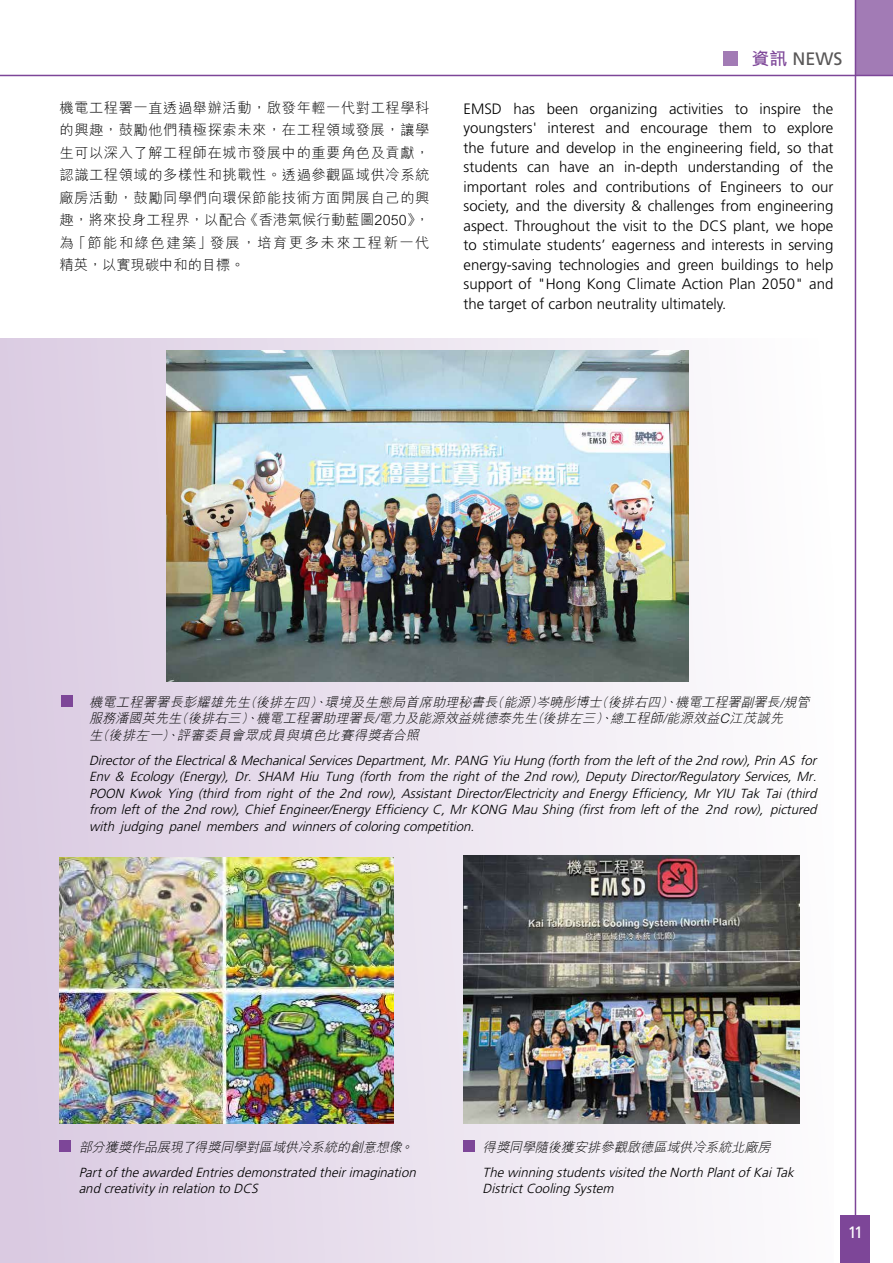
<style>
.page{position:relative;width:893px;height:1263px;background:#fff}
.page>*{position:absolute;margin:0;border:0;box-sizing:border-box;transform-origin:0 0}
.t1{font:18px "Frutiger LT Std";color:#595757}
.t2{font:16.5px "Frutiger LT Std";color:#fff;scale:.96 1}
.t3{font:300 15px/19.5px "Frutiger LT Std";color:#000;text-align:justify}
.t4{font:300 14.25px/22.5px "M Hei HK";letter-spacing:.015em;color:#000;text-align:justify}
.t5{font:italic 300 13.2px/16.5px "Frutiger LT Std";color:#000}
.t6{font:italic 300 13.2px/16.5px "M Hei HK";color:#000}
.s1{font-family:"M Hei HK";font-weight:700;font-size:17.4px;color:#7d4698}
</style>
<div class="page">
<div style="left:841px;top:1215px;width:29px;height:48px;background:#7d4698"></div>
<div style="left:723px;top:51px;width:15px;height:15px;background:#a27bb5"></div>
<div style="left:855px;top:0;width:38px;height:75px;background:#a27bb5"></div>
<hr style="left:0;top:75px;width:893px;height:1px;background:#7d4698">
<hr style="left:855px;top:0;width:1px;height:1215px;background:#7d4698">
<div style="left:0;top:338px;width:833px;height:924px;background:linear-gradient(to right,#d9cae1,#fefdfe)"></div>
<img style="left:59px;top:857px;width:335px;height:267px">
<div style="left:60px;top:1141px;width:11px;height:11px;background:#7d4698"></div>
<div style="left:463px;top:1141px;width:12px;height:11px;background:#7d4698"></div>
<img style="left:463px;top:856px;width:337px;height:268px">
<img style="left:167px;top:350px;width:522px;height:331px">
<div style="left:61px;top:696px;width:12px;height:11px;background:#7d4698"></div>
<p class="t4" style="left:60px;top:96px;width:371px">機電工程署一直透過舉辦活動，啟發年輕一代對工程學科的興趣，鼓勵他們積極探索未來，在工程領域發展，讓學生可以深入了解工程師在城市發展中的重要角色及貢獻，認識工程領域的多樣性和挑戰性。透過參觀區域供冷系統廠房活動，鼓勵同學們向環保節能技術方面開展自己的興趣，將來投身工程界，以配合《香港氣候行動藍圖2050》，為「節能和綠色建築」發展，培育更多未來工程新一代精英，以實現碳中和的目標。</p>
<h1 class="t1" style="left:752px;top:48px;width:93px"><span class="s1">資訊</span> NEWS</h1>
<p class="t3" style="left:463px;top:99px;width:371px">EMSD has been organizing activities to inspire the youngsters' interest and encourage them to explore the future and develop in the engineering field, so that students can have an in-depth understanding of the important roles and contributions of Engineers to our society, and the diversity &amp; challenges from engineering aspect. Throughout the visit to the DCS plant, we hope to stimulate students’ eagerness and interests in serving energy-saving technologies and green buildings to help support of "Hong Kong Climate Action Plan 2050" and the target of carbon neutrality ultimately.</p>
<p class="t6" style="left:89px;top:693px;width:726px">機電工程署署長彭耀雄先生(後排左四)、環境及生態局首席助理秘書長(能源)岑曉彤博士(後排右四)、機電工程署副署長/規管服務潘國英先生(後排右三)、機電工程署助理署長/電力及能源效益姚德泰先生(後排左三)、總工程師/能源效益C江茂誠先生(後排左一)、評審委員會眾成員與填色比賽得獎者合照</p>
<p class="t5" style="left:89px;top:752px;width:732px;text-align:justify">Directorofthe Electrical&amp; MechanicalServicesDepartment,Mr.PANG Yiu Hung (forth from the leftofthe 2nd row),Prin AS for Env &amp; Ecology (Energy), Dr. SHAM Hiu Tung (forth from the right of the 2nd row), Deputy Director/Regulatory Services, Mr.<br>POON Kwok Ying (third from right of the 2nd row), Assistant Director/Electricity and Energy Efficiency, Mr YIU Tak Tai (third from left of the 2nd row), Chief Engineer/Energy Efficiency C, Mr KONG Mau Shing (first from left of the 2nd row), pictured with judging panel members and winnersofcoloring competition.</p>
<p class="t6" style="left:79px;top:1138px;width:340px">部分獲獎作品展現了得獎同學對區域供冷系統的創意想像。</p>
<p class="t5" style="left:79px;top:1164px;width:342px">Partofthe awarded Entriesdemonstrated theirimagination and creativityin relation to DCS</p>
<p class="t6" style="left:483px;top:1138px;width:294px">得獎同學隨後獲安排參觀啟德區域供冷系統北廠房</p>
<p class="t5" style="left:483px;top:1164px;width:316px">The winning studentsvisited the North PlantofKaiTak<br>DistrictCooling System</p>
<p class="t2" style="left:848px;top:1223px;width:17px">11</p>
</div>
